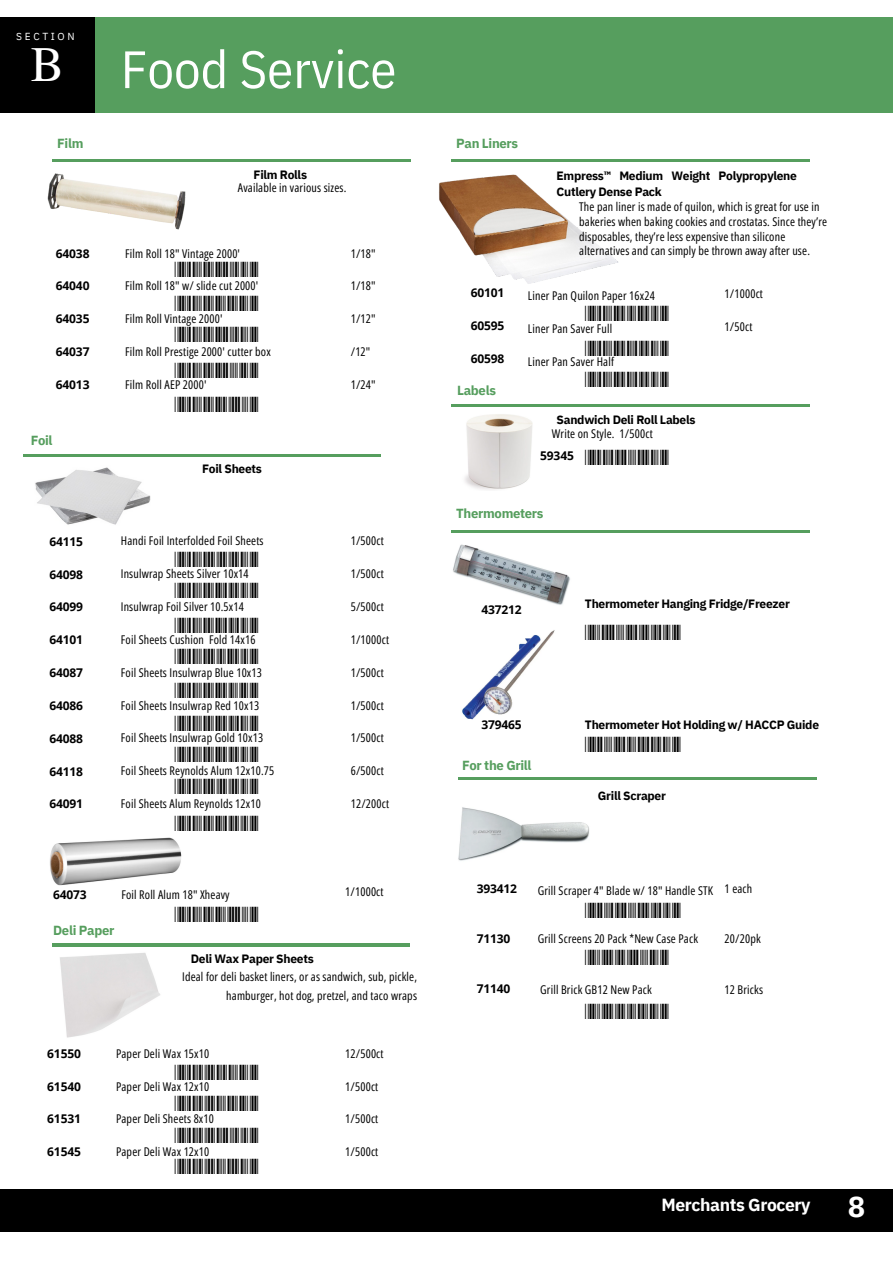
<style>
.page{position:relative;width:893px;height:1263px;background:#fff}
.page>*{position:absolute;margin:0;border:0;box-sizing:border-box;transform-origin:0 0}
.t1{font:52.5px "IBM Plex Sans Cond";color:#fff}
.t2{font:49.57px "Te X Gyre Termes";color:#fff}
.t3{font:700 29.17px "IBM Plex Sans";color:#fff}
.t4{font:20.25px "Symbol";color:#000}
.t5{font:700 17.48px "IBM Plex Sans";letter-spacing:-.025em;color:#fff}
.t6{font:700 13.12px "IBM Plex Sans";letter-spacing:-.025em;color:#569e5e}
.t7{font:12px/14.6px "Open Sans Condensed";letter-spacing:.015em;color:#000;text-align:right}
.t8{font:700 12px/15.3px "IBM Plex Sans";letter-spacing:-.025em;color:#000}
.t9{font:700 12px "Open Sans";letter-spacing:-.015em;color:#000}
.t10{font:10.2px "IBM Plex Sans";letter-spacing:.26em;color:#fff}
</style>
<div class="page">
<div style="left:0;top:1190px;width:893px;height:42px;background:#000"></div>
<div style="left:0;top:18px;width:893px;height:94px;background:#569e5e"></div>
<div style="left:0;top:18px;width:95px;height:94px;background:#000"></div>
<hr style="left:53px;top:159px;width:357px;height:3px;background:#569e5e">
<hr style="left:23px;top:454px;width:358px;height:2px;background:#569e5e">
<hr style="left:52px;top:944px;width:358px;height:2px;background:#569e5e">
<hr style="left:451px;top:159px;width:358px;height:3px;background:#569e5e">
<hr style="left:451px;top:404px;width:358px;height:3px;background:#569e5e">
<hr style="left:451px;top:530px;width:358px;height:2px;background:#569e5e">
<hr style="left:459px;top:778px;width:357px;height:2px;background:#569e5e">
<img style="left:47px;top:159px;width:139px;height:71px">
<img style="left:50px;top:837px;width:132px;height:49px">
<img style="left:35px;top:467px;width:115px;height:58px">
<img style="left:60px;top:953px;width:100px;height:85px">
<img style="left:439px;top:174px;width:179px;height:110px">
<img style="left:464px;top:414px;width:69px;height:76px">
<img style="left:462px;top:630px;width:93px;height:90px">
<img style="left:453px;top:544px;width:117px;height:61px">
<img style="left:458px;top:807px;width:132px;height:54px">
<h5 class="t10" style="left:16px;top:30px;width:60px">SECTION</h5>
<h5 class="t2" style="left:31px;top:29px;width:35px">B</h5>
<h4 class="t1" style="left:121px;top:34px;width:277px">Food Service</h4>
<h5 class="t6" style="left:57px;top:134px;width:28px">Film</h5>
<h5 class="t9" style="left:56px;top:245px;width:35px">64038</h5>
<h5 class="t9" style="left:56px;top:278px;width:35px">64040</h5>
<h5 class="t9" style="left:56px;top:310px;width:35px">64035</h5>
<h5 class="t9" style="left:56px;top:343px;width:35px">64037</h5>
<h5 class="t9" style="left:56px;top:376px;width:35px">64013</h5>
<h4 class="t6" style="left:31px;top:432px;width:23px">Foil</h4>
<h4 class="t9" style="left:49px;top:533px;width:35px">64115</h4>
<h4 class="t9" style="left:49px;top:566px;width:35px">64098</h4>
<h5 class="t9" style="left:49px;top:598px;width:35px">64099</h5>
<h2 class="t9" style="left:49px;top:631px;width:35px">64101</h2>
<h4 class="t9" style="left:49px;top:664px;width:35px">64087</h4>
<p class="t9" style="left:49px;top:697px;width:35px">64086</p>
<h4 class="t9" style="left:49px;top:730px;width:35px">64088</h4>
<h4 class="t9" style="left:49px;top:763px;width:35px">64118</h4>
<h5 class="t9" style="left:49px;top:795px;width:35px">64091</h5>
<h5 class="t9" style="left:53px;top:886px;width:35px">64073</h5>
<h5 class="t8" style="left:254px;top:166px;width:55px">Film Rolls</h5>
<h5 class="t7" style="left:238px;top:180px;width:110px">Available in various sizes.</h5>
<h2 class="t7" style="left:125px;top:246px;width:116px">Film Roll 18" Vintage 2000'</h2>
<h4 class="t7" style="left:125px;top:278px;width:135px">Film Roll 18" w/ slide cut 2000'</h4>
<h4 class="t7" style="left:125px;top:311px;width:99px">Film Roll Vintage 2000'</h4>
<h4 class="t7" style="left:125px;top:344px;width:147px">Film Roll Prestige 2000' cutter box</h4>
<h5 class="t7" style="left:125px;top:377px;width:83px">Film Roll AEP 2000'</h5>
<h5 class="t7" style="left:351px;top:246px;width:26px">1/18"</h5>
<h5 class="t7" style="left:351px;top:278px;width:26px">1/18"</h5>
<h2 class="t7" style="left:351px;top:311px;width:26px">1/12"</h2>
<h2 class="t7" style="left:351px;top:344px;width:21px">/12"</h2>
<h2 class="t7" style="left:351px;top:377px;width:26px">1/24"</h2>
<h5 class="t8" style="left:202px;top:461px;width:61px">Foil Sheets</h5>
<h5 class="t7" style="left:121px;top:533px;width:144px">Handi Foil Interfolded Foil Sheets</h5>
<h4 class="t7" style="left:121px;top:566px;width:129px">Insulwrap Sheets Silver 10x14</h4>
<h4 class="t7" style="left:121px;top:599px;width:125px">Insulwrap Foil Silver 10.5x14</h4>
<h4 class="t7" style="left:121px;top:632px;width:136px">Foil Sheets Cushion Fold 14x16</h4>
<h4 class="t7" style="left:121px;top:665px;width:143px">Foil Sheets Insulwrap Blue 10x13</h4>
<h4 class="t7" style="left:121px;top:697px;width:140px">Foil Sheets Insulwrap Red 10x13</h4>
<h4 class="t7" style="left:121px;top:730px;width:144px">Foil Sheets Insulwrap Gold 10x13</h4>
<h4 class="t7" style="left:121px;top:763px;width:155px">Foil Sheets Reynolds Alum 12x10.75</h4>
<h4 class="t7" style="left:121px;top:796px;width:142px">Foil Sheets Alum Reynolds 12x10</h4>
<h4 class="t7" style="left:351px;top:533px;width:35px">1/500ct</h4>
<p class="t7" style="left:351px;top:566px;width:35px">1/500ct</p>
<h2 class="t7" style="left:351px;top:599px;width:35px">5/500ct</h2>
<h2 class="t7" style="left:351px;top:632px;width:40px">1/1000ct</h2>
<h4 class="t7" style="left:351px;top:665px;width:35px">1/500ct</h4>
<h4 class="t7" style="left:351px;top:697px;width:35px">1/500ct</h4>
<h2 class="t7" style="left:351px;top:730px;width:35px">1/500ct</h2>
<h2 class="t7" style="left:351px;top:763px;width:35px">6/500ct</h2>
<p class="t7" style="left:351px;top:796px;width:40px">12/200ct</p>
<h2 class="t7" style="left:121px;top:887px;width:110px">Foil Roll Alum 18" Xheavy</h2>
<h2 class="t7" style="left:345px;top:884px;width:40px">1/1000ct</h2>
<h4 class="t6" style="left:53px;top:921px;width:63px">Deli Paper</h4>
<h5 class="t8" style="left:191px;top:951px;width:124px">Deli Wax Paper Sheets</h5>
<h2 class="t7" style="left:182px;top:967px;width:236px;line-height:18.6px">Ideal for deli basket liners, or as sandwich, sub, pickle, hamburger, hot dog, pretzel, and taco wraps</h2>
<h5 class="t9" style="left:47px;top:1045px;width:35px">61550</h5>
<h5 class="t9" style="left:47px;top:1078px;width:35px">61540</h5>
<h5 class="t9" style="left:47px;top:1110px;width:35px">61531</h5>
<h5 class="t9" style="left:47px;top:1143px;width:35px">61545</h5>
<h2 class="t7" style="left:116px;top:1046px;width:95px">Paper Deli Wax 15x10</h2>
<h2 class="t7" style="left:116px;top:1078px;width:95px">Paper Deli Wax 12x10</h2>
<h2 class="t7" style="left:116px;top:1111px;width:99px">Paper Deli Sheets 8x10</h2>
<h4 class="t7" style="left:116px;top:1144px;width:95px">Paper Deli Wax 12x10</h4>
<h4 class="t7" style="left:345px;top:1046px;width:40px">12/500ct</h4>
<h2 class="t7" style="left:345px;top:1078px;width:35px">1/500ct</h2>
<h2 class="t7" style="left:345px;top:1111px;width:35px">1/500ct</h2>
<h4 class="t7" style="left:345px;top:1144px;width:35px">1/500ct</h4>
<h5 class="t6" style="left:456px;top:134px;width:64px">Pan Liners</h5>
<h2 class="t8" style="left:556px;top:168px;width:242px">Empress™ Medium Weight Polypropylene<br>Cutlery Dense Pack</h2>
<h4 class="t7" style="left:579px;top:199px;width:249px;text-align:left">The pan liner is made of quilon, which is great for use in bakeries when baking cookies and crostatas. Since they’re disposables, they’re less expensive than silicone alternatives and can simply be thrown away after use.</h4>
<h5 class="t9" style="left:471px;top:285px;width:35px">60101</h5>
<h5 class="t9" style="left:471px;top:317px;width:35px">60595</h5>
<h5 class="t9" style="left:471px;top:350px;width:35px">60598</h5>
<h5 class="t6" style="left:457px;top:382px;width:40px">Labels</h5>
<h2 class="t7" style="left:528px;top:288px;width:128px">Liner Pan Quilon Paper 16x24</h2>
<p class="t7" style="left:528px;top:321px;width:86px">Liner Pan Saver Full</p>
<h4 class="t7" style="left:528px;top:354px;width:88px">Liner Pan Saver Half</h4>
<h5 class="t8" style="left:556px;top:412px;width:140px">Sandwich Deli Roll Labels</h5>
<p class="t7" style="left:552px;top:426px;width:102px">Write on Style. 1/500ct</p>
<h5 class="t9" style="left:540px;top:448px;width:35px">59345</h5>
<h2 class="t7" style="left:724px;top:286px;width:40px">1/1000ct</h2>
<p class="t7" style="left:724px;top:319px;width:29px">1/50ct</p>
<h5 class="t6" style="left:456px;top:505px;width:89px">Thermometers</h5>
<h5 class="t9" style="left:481px;top:601px;width:42px">437212</h5>
<h5 class="t8" style="left:585px;top:596px;width:206px">Thermometer Hanging Fridge/Freezer</h5>
<h5 class="t9" style="left:481px;top:716px;width:42px">379465</h5>
<h5 class="t6" style="left:462px;top:757px;width:71px">For the Grill</h5>
<h4 class="t8" style="left:585px;top:717px;width:236px">Thermometer Hot Holding w/ HACCP Guide</h4>
<h5 class="t8" style="left:598px;top:788px;width:70px">Grill Scraper</h5>
<h5 class="t9" style="left:477px;top:880px;width:42px">393412</h5>
<h5 class="t9" style="left:477px;top:930px;width:35px">71130</h5>
<h5 class="t7" style="left:538px;top:883px;width:177px">Grill Scraper 4" Blade w/ 18" Handle STK</h5>
<h2 class="t7" style="left:724px;top:881px;width:29px">1 each</h2>
<h3 class="t4" style="left:597px;top:899px;width:49px">✓ ✓✔</h3>
<h4 class="t7" style="left:538px;top:930px;width:162px">Grill Screens 20 Pack *New Case Pack</h4>
<h4 class="t7" style="left:724px;top:930px;width:38px">20/20pk</h4>
<h2 class="t9" style="left:477px;top:980px;width:35px">71140</h2>
<h4 class="t7" style="left:540px;top:982px;width:113px">Grill Brick GB12 New Pack</h4>
<h5 class="t7" style="left:724px;top:982px;width:40px">12 Bricks</h5>
<h4 class="t5" style="left:661px;top:1193px;width:150px">Merchants Grocery</h4>
<h4 class="t3" style="left:847px;top:1187px;width:19px">8</h4>
</div>
